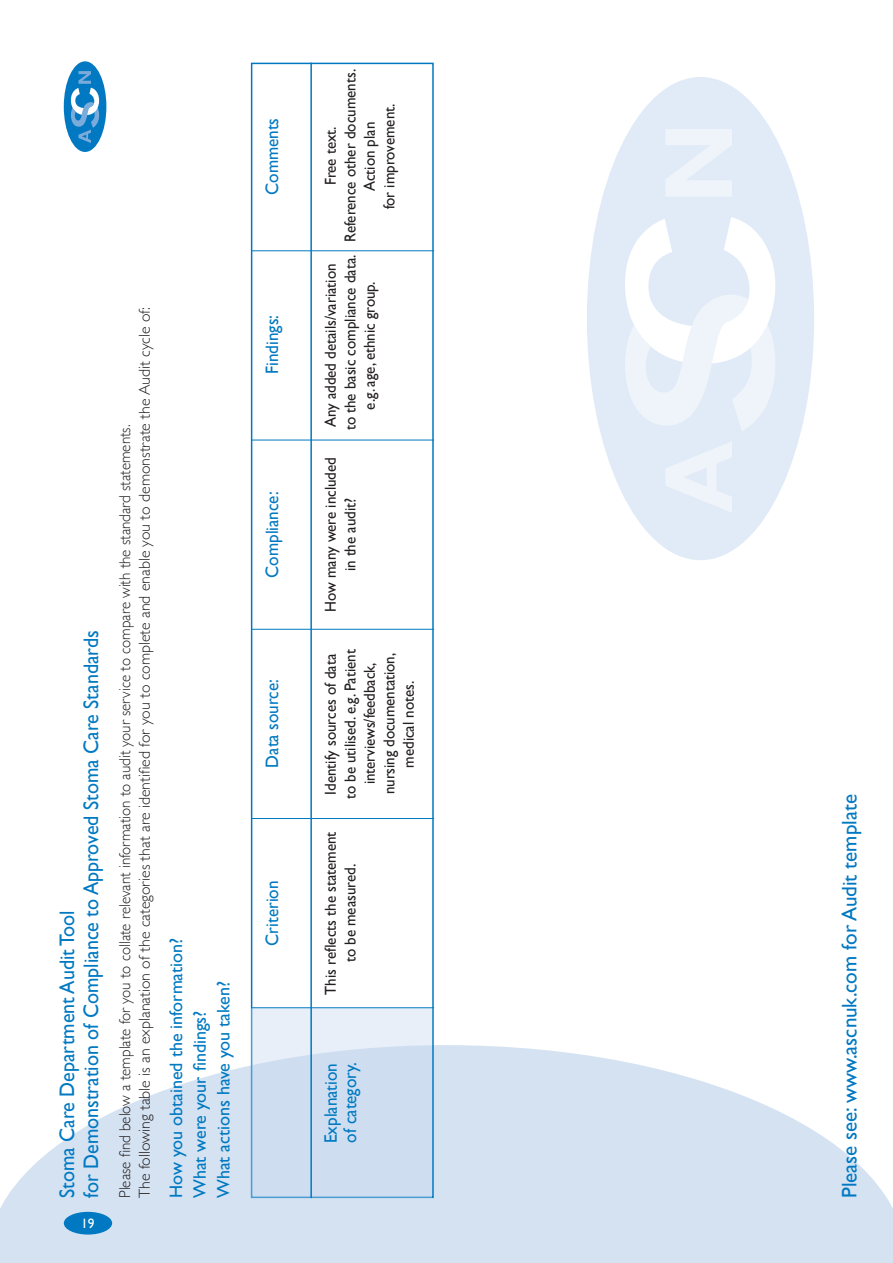
<style>
.page{position:relative;width:893px;height:1263px;background:#fff}
.page>*{position:absolute;margin:0;border:0;box-sizing:border-box;transform-origin:0 0}
.t1{font:21px/24px "Gill Sans";color:#0079c2;scale:.95 1}
.t2{font:21px "Gill Sans";color:#0079c2}
.t3{font:18px/23.7px "Gill Sans";color:#0079c2}
.t4{font:18px/19.5px "Gill Sans";color:#0079c2;scale:.95 1}
.t5{font:15.75px/19.5px "Gill Sans";color:#231f20;text-align:center;scale:.95 1}
.t6{font:300 15.75px/19.5px "Gill Sans";color:#231f20;scale:.95 1}
.t7{font:13.5px "Gill Sans";color:#fff}
</style>
<div class="page">
<svg style="left:0;top:1045px;width:893px;height:218px;fill:#d4e2f2"></svg>
<div style="left:251px;top:63px;width:183px;height:1135px;border:2px solid #0079c2"></div>
<div style="left:251px;top:1009px;width:181px;height:189px;background:linear-gradient(to bottom,#e1ebf6,#c6d9ee)"></div>
<hr style="left:251px;top:1007px;width:183px;height:1px;background:#0079c2">
<hr style="left:251px;top:250px;width:183px;height:1px;background:#0079c2">
<hr style="left:251px;top:818px;width:183px;height:1px;background:#0079c2">
<hr style="left:251px;top:629px;width:183px;height:1px;background:#0079c2">
<hr style="left:251px;top:440px;width:183px;height:1px;background:#0079c2">
<hr style="left:310px;top:63px;width:2px;height:1135px;background:#0079c2">
<div style="left:587px;top:77px;width:227px;height:483px;background:#e1ebf7;border-radius:50%"></div>
<svg style="left:666px;top:442px;width:66px;height:70px"></svg>
<svg style="left:666px;top:129px;width:66px;height:67px"></svg>
<svg style="left:625px;top:217px;width:150px;height:214px"></svg>
<div style="left:64px;top:61px;width:42px;height:91px;background:#0079c2;border-radius:50%"></div>
<svg style="left:71px;top:71px;width:28px;height:72px"></svg>
<div style="left:64px;top:1212px;width:48px;height:22px;background:#0079c2;border-radius:50%"></div>
<p class="t4" style="left:262px;top:195px;width:82px;rotate:-90deg">Comments</p>
<h1 class="t1" style="left:55px;top:1198px;width:599px;rotate:-90deg">Stoma Care Department Audit Tool<br>for Demonstration of Compliance to Approved Stoma Care Standards</h1>
<p class="t7" style="left:81px;top:1215px;width:15px">19</p>
<p class="t6" style="left:115px;top:1198px;width:939px;rotate:-90deg">Please find below a template for you to collate relevant information to audit your service to compare with the standard statements.<br>The following table is an explanation of the categories that are identified for you to complete and enable you to demonstrate the Audit cycle of:</p>
<p class="t3" style="left:164px;top:1198px;width:262px;rotate:-90deg">How you obtained the information?<br>What were your findings?<br>What actions have you taken?</p>
<p class="t4" style="left:262px;top:374px;width:64px;rotate:-90deg">Findings:</p>
<p class="t4" style="left:262px;top:578px;width:92px;rotate:-90deg">Compliance:</p>
<p class="t4" style="left:262px;top:767px;width:94px;rotate:-90deg">Data source:</p>
<p class="t4" style="left:262px;top:946px;width:70px;rotate:-90deg">Criterion</p>
<p class="t5" style="left:321px;top:242px;width:184px;rotate:-90deg">Free text.<br>Reference other documents.<br>Action plan<br>for improvement.</p>
<p class="t5" style="left:321px;top:430px;width:186px;rotate:-90deg">Any added details/variation to the basic compliance data. e.g. age, ethnic group.</p>
<p class="t5" style="left:321px;top:612px;width:164px;rotate:-90deg">How many were included in the audit?</p>
<p class="t5" style="left:321px;top:799px;width:159px;rotate:-90deg">Identify sources of data to be utilised. e.g. Patient interviews/feedback, nursing documentation, medical notes.</p>
<p class="t5" style="left:321px;top:994px;width:173px;rotate:-90deg">This reflects the statement to be measured.</p>
<p class="t4" style="left:321px;top:1143px;width:87px;rotate:-90deg">Explanation of category.</p>
<h1 class="t2" style="left:837px;top:1198px;width:405px;rotate:-90deg">Please see: www.ascnuk.com for Audit template</h1>
</div>
